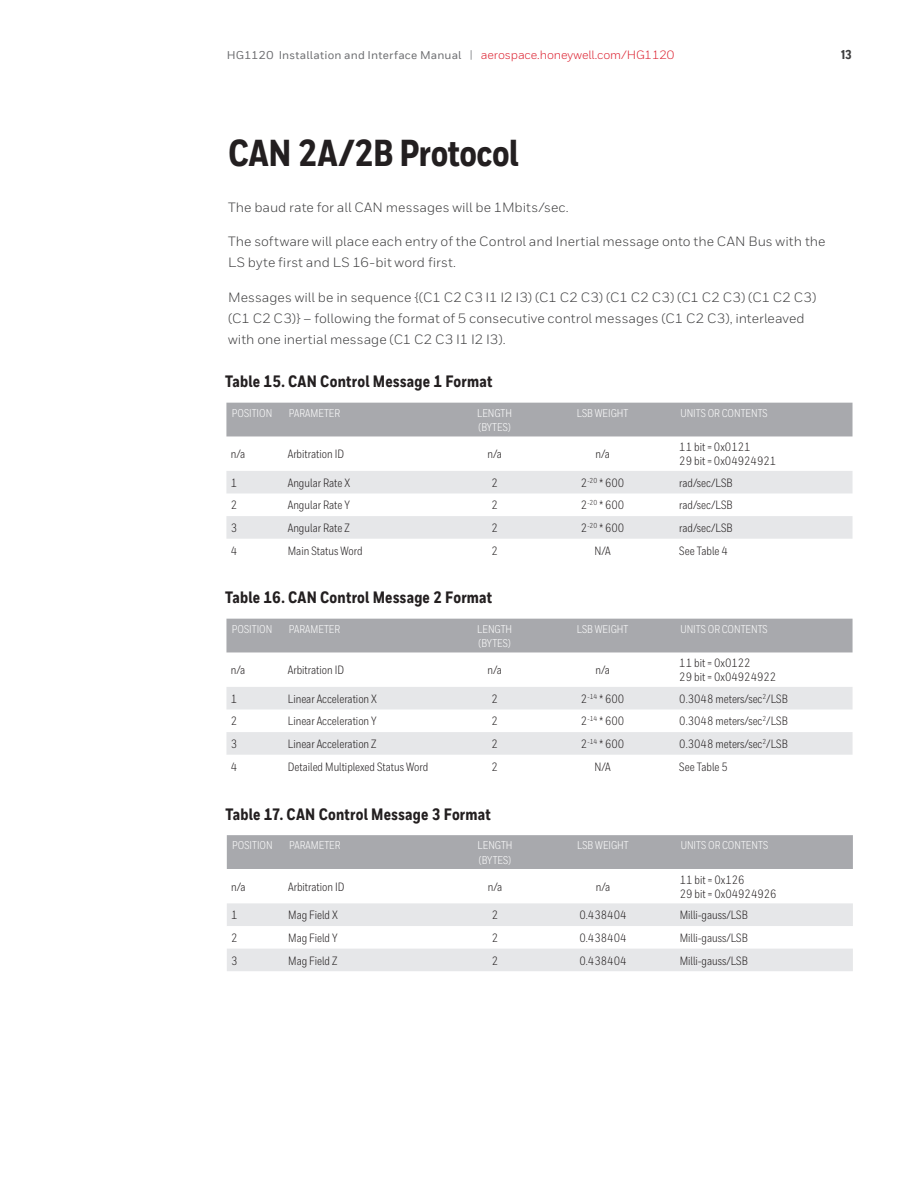
<style>
.page{position:relative;width:918px;height:1188px;background:#fff}
.page>*{position:absolute;margin:0;border:0;box-sizing:border-box;transform-origin:0 0}
.Heading_2__11_15{font:800 37.5px "Honeywell Cond";letter-spacing:-.01em;color:#231f20}
.Datasheet__Specifica{font:800 16.5px "Honeywell Cond";letter-spacing:.015em;color:#231f20}
.Body__9_14_pt{font:13.5px/21px "Honeywell Sans";color:#3e3e3f}
.MASTER__Header_Foote{font:800 12.75px "Honeywell Cond TT";color:#3e3e3f}
.Table__Body{font:12px "Honeywell Cond";color:#231f20}
.Table__Header__All_C{font:11.25px "Honeywell Cond";color:#fff}
.MASTER__Header_Foote-2{font:500 11.25px "Honeywell Sans TT";letter-spacing:.02em;color:#6c6d70}
.s1{font-size:11.4px;color:#939598}
.s2{font-weight:400;font-size:12px;color:#dc1f2e}
</style>
<div class="page">
<div style="left:226px;top:403px;width:627px;height:33px;background:#a8a9ad"></div>
<svg style="left:226px;top:471px;width:627px;height:68px"></svg>
<div style="left:226px;top:619px;width:627px;height:33px;background:#a8a9ad"></div>
<svg style="left:226px;top:687px;width:627px;height:68px"></svg>
<div style="left:227px;top:835px;width:626px;height:34px;background:#a8a9ad"></div>
<svg style="left:227px;top:903px;width:626px;height:68px"></svg>
<p class="MASTER__Header_Foote-2" style="left:227px;top:48px;width:449px">HG1120 Installation and Interface Manual <span class="s1">|</span> <span class="s2">aerospace.honeywell.com/HG1120</span></p>
<p class="MASTER__Header_Foote" style="left:841px;top:46px;width:12px">13</p>
<p class="Heading_2__11_15" style="left:228px;top:130px;width:292px">CAN 2A/2B Protocol</p>
<p class="Body__9_14_pt" style="left:228px;top:197px;width:342px">The baud rate for all CAN messages will be 1Mbits/sec.</p>
<p class="Body__9_14_pt" style="left:228px;top:231px;width:599px">The software will place each entry of the Control and Inertial message onto the CAN Bus with the<br>LS byte first and LS 16-bit word first.</p>
<p class="Body__9_14_pt" style="left:228px;top:287px;width:590px">Messages will be in sequence {(C1 C2 C3 I1 I2 I3) (C1 C2 C3) (C1 C2 C3) (C1 C2 C3) (C1 C2 C3) (C1 C2 C3)} – following the format of 5 consecutive control messages (C1 C2 C3), interleaved with one inertial message (C1 C2 C3 I1 I2 I3).</p>
<p class="Datasheet__Specifica" style="left:225px;top:371px;width:269px">Table 15. CAN Control Message 1 Format</p>
<p class="Table__Header__All_C" style="left:232px;top:406px;width:42px">POSITION</p>
<p class="Table__Header__All_C" style="left:289px;top:406px;width:53px">PARAMETER</p>
<p class="Table__Header__All_C" style="left:477px;top:406px;width:37px">LENGTH</p>
<p class="Table__Header__All_C" style="left:478px;top:421px;width:34px">(BYTES)</p>
<p class="Table__Header__All_C" style="left:577px;top:406px;width:53px">LSB WEIGHT</p>
<p class="Table__Header__All_C" style="left:680px;top:406px;width:89px">UNITS OR CONTENTS</p>
<p class="Table__Body" style="left:231px;top:447px;width:16px">n/a</p>
<p class="Table__Body" style="left:288px;top:447px;width:58px">Arbitration ID</p>
<p class="Table__Body" style="left:487px;top:447px;width:16px">n/a</p>
<p class="Table__Body" style="left:595px;top:447px;width:16px">n/a</p>
<p class="Table__Body" style="left:679px;top:440px;width:73px">11 bit = 0x0121</p>
<p class="Table__Body" style="left:679px;top:454px;width:99px">29 bit = 0x04924921</p>
<p class="Table__Body" style="left:231px;top:476px;width:8px">1</p>
<p class="Table__Body" style="left:288px;top:476px;width:64px">Angular Rate X</p>
<p class="Table__Body" style="left:491px;top:476px;width:8px">2</p>
<p class="Table__Body" style="left:581px;top:476px;width:45px">2<sup>-20</sup> * 600</p>
<p class="Table__Body" style="left:679px;top:476px;width:55px">rad/sec/LSB</p>
<p class="Table__Body" style="left:231px;top:498px;width:8px">2</p>
<p class="Table__Body" style="left:288px;top:498px;width:64px">Angular Rate Y</p>
<p class="Table__Body" style="left:491px;top:498px;width:8px">2</p>
<p class="Table__Body" style="left:581px;top:498px;width:45px">2<sup>-20</sup> * 600</p>
<p class="Table__Body" style="left:679px;top:498px;width:55px">rad/sec/LSB</p>
<p class="Table__Body" style="left:231px;top:521px;width:8px">3</p>
<p class="Table__Body" style="left:288px;top:521px;width:64px">Angular Rate Z</p>
<p class="Table__Body" style="left:491px;top:521px;width:8px">2</p>
<p class="Table__Body" style="left:581px;top:521px;width:45px">2<sup>-20</sup> * 600</p>
<p class="Table__Body" style="left:679px;top:521px;width:55px">rad/sec/LSB</p>
<p class="Table__Body" style="left:231px;top:543px;width:8px">4</p>
<p class="Table__Body" style="left:288px;top:543px;width:76px">Main Status Word</p>
<p class="Table__Body" style="left:491px;top:543px;width:8px">2</p>
<p class="Table__Body" style="left:594px;top:543px;width:18px">N/A</p>
<p class="Table__Body" style="left:679px;top:543px;width:50px">See Table 4</p>
<p class="Datasheet__Specifica" style="left:225px;top:587px;width:269px">Table 16. CAN Control Message 2 Format</p>
<p class="Table__Header__All_C" style="left:232px;top:622px;width:42px">POSITION</p>
<p class="Table__Header__All_C" style="left:289px;top:622px;width:53px">PARAMETER</p>
<p class="Table__Header__All_C" style="left:477px;top:622px;width:37px">LENGTH</p>
<p class="Table__Header__All_C" style="left:478px;top:637px;width:34px">(BYTES)</p>
<p class="Table__Header__All_C" style="left:577px;top:622px;width:53px">LSB WEIGHT</p>
<p class="Table__Header__All_C" style="left:680px;top:622px;width:89px">UNITS OR CONTENTS</p>
<p class="Table__Body" style="left:231px;top:663px;width:16px">n/a</p>
<p class="Table__Body" style="left:288px;top:663px;width:58px">Arbitration ID</p>
<p class="Table__Body" style="left:487px;top:663px;width:16px">n/a</p>
<p class="Table__Body" style="left:595px;top:663px;width:16px">n/a</p>
<p class="Table__Body" style="left:679px;top:656px;width:73px">11 bit = 0x0122</p>
<p class="Table__Body" style="left:679px;top:670px;width:99px">29 bit = 0x04924922</p>
<p class="Table__Body" style="left:231px;top:692px;width:8px">1</p>
<p class="Table__Body" style="left:288px;top:692px;width:91px">Linear Acceleration X</p>
<p class="Table__Body" style="left:491px;top:692px;width:8px">2</p>
<p class="Table__Body" style="left:581px;top:692px;width:45px">2<sup>-14</sup> * 600</p>
<p class="Table__Body" style="left:679px;top:692px;width:110px">0.3048 meters/sec<sup>2</sup>/LSB</p>
<p class="Table__Body" style="left:231px;top:714px;width:8px">2</p>
<p class="Table__Body" style="left:288px;top:714px;width:91px">Linear Acceleration Y</p>
<p class="Table__Body" style="left:491px;top:714px;width:8px">2</p>
<p class="Table__Body" style="left:581px;top:714px;width:45px">2<sup>-14</sup> * 600</p>
<p class="Table__Body" style="left:679px;top:714px;width:110px">0.3048 meters/sec<sup>2</sup>/LSB</p>
<p class="Table__Body" style="left:231px;top:737px;width:8px">3</p>
<p class="Table__Body" style="left:288px;top:737px;width:90px">Linear Acceleration Z</p>
<p class="Table__Body" style="left:491px;top:737px;width:8px">2</p>
<p class="Table__Body" style="left:581px;top:737px;width:45px">2<sup>-14</sup> * 600</p>
<p class="Table__Body" style="left:679px;top:737px;width:110px">0.3048 meters/sec<sup>2</sup>/LSB</p>
<p class="Table__Body" style="left:231px;top:759px;width:8px">4</p>
<p class="Table__Body" style="left:288px;top:759px;width:142px">Detailed Multiplexed Status Word</p>
<p class="Table__Body" style="left:491px;top:759px;width:8px">2</p>
<p class="Table__Body" style="left:595px;top:759px;width:18px">N/A</p>
<p class="Table__Body" style="left:679px;top:759px;width:50px">See Table 5</p>
<p class="Datasheet__Specifica" style="left:226px;top:804px;width:267px">Table 17. CAN Control Message 3 Format</p>
<p class="Table__Header__All_C" style="left:232px;top:839px;width:42px">POSITION</p>
<p class="Table__Header__All_C" style="left:289px;top:839px;width:53px">PARAMETER</p>
<p class="Table__Header__All_C" style="left:478px;top:839px;width:37px">LENGTH</p>
<p class="Table__Header__All_C" style="left:479px;top:853px;width:34px">(BYTES)</p>
<p class="Table__Header__All_C" style="left:577px;top:839px;width:53px">LSB WEIGHT</p>
<p class="Table__Header__All_C" style="left:681px;top:839px;width:89px">UNITS OR CONTENTS</p>
<p class="Table__Body" style="left:231px;top:880px;width:16px">n/a</p>
<p class="Table__Body" style="left:288px;top:880px;width:58px">Arbitration ID</p>
<p class="Table__Body" style="left:488px;top:880px;width:16px">n/a</p>
<p class="Table__Body" style="left:596px;top:880px;width:16px">n/a</p>
<p class="Table__Body" style="left:680px;top:872px;width:66px">11 bit = 0x126</p>
<p class="Table__Body" style="left:680px;top:887px;width:99px">29 bit = 0x04924926</p>
<p class="Table__Body" style="left:231px;top:908px;width:8px">1</p>
<p class="Table__Body" style="left:288px;top:908px;width:51px">Mag Field X</p>
<p class="Table__Body" style="left:492px;top:908px;width:8px">2</p>
<p class="Table__Body" style="left:580px;top:908px;width:48px">0.438404</p>
<p class="Table__Body" style="left:680px;top:908px;width:70px">Milli-gauss/LSB</p>
<p class="Table__Body" style="left:231px;top:931px;width:8px">2</p>
<p class="Table__Body" style="left:288px;top:931px;width:51px">Mag Field Y</p>
<p class="Table__Body" style="left:492px;top:931px;width:8px">2</p>
<p class="Table__Body" style="left:580px;top:931px;width:48px">0.438404</p>
<p class="Table__Body" style="left:680px;top:931px;width:70px">Milli-gauss/LSB</p>
<p class="Table__Body" style="left:231px;top:953px;width:8px">3</p>
<p class="Table__Body" style="left:288px;top:953px;width:51px">Mag Field Z</p>
<p class="Table__Body" style="left:492px;top:953px;width:8px">2</p>
<p class="Table__Body" style="left:580px;top:953px;width:48px">0.438404</p>
<p class="Table__Body" style="left:680px;top:953px;width:70px">Milli-gauss/LSB</p>
</div>
